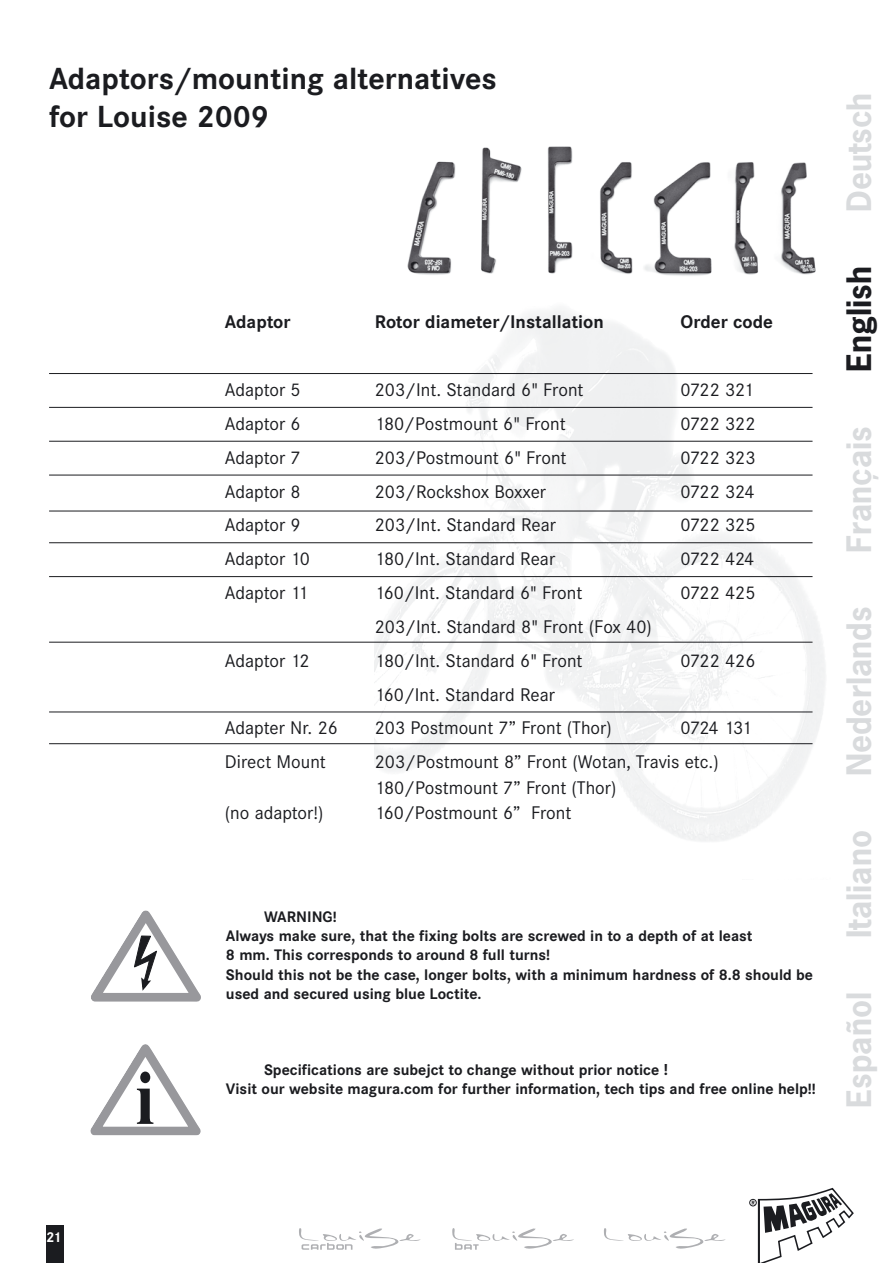
<style>
.page{position:relative;width:893px;height:1263px;background:#fff}
.page>*{position:absolute;margin:0;border:0;box-sizing:border-box;transform-origin:0 0}
.t1{font:700 31.65px/38.1px "Corporate S";color:#1b1c20}
.t2{font:700 31.65px "News Gothic";color:#d9dbdd}
.t3{font:700 31.65px "News Gothic";color:#1b1c20}
.t4{font:19.05px/25.3px "Corporate S";color:#1b1c20}
.t5{font:700 19.05px "Corporate S";color:#1b1c20}
.t6{font:700 15.9px/19px "Corporate S";color:#1b1c20}
.t7{font:700 14.85px "Corporate S";color:#fff}
.s1{font-size:16.95px}
</style>
<div class="page">
<div style="left:749px;top:1199px;width:8px;height:7px;border:1px solid #1b1c20;border-radius:50%"></div>
<svg style="left:752px;top:1187px;width:102px;height:76px"></svg>
<svg style="left:604px;top:1228px;width:122px;height:20px"></svg>
<svg style="left:452px;top:1228px;width:122px;height:22px"></svg>
<svg style="left:299px;top:1228px;width:122px;height:22px"></svg>
<div style="left:46px;top:1225px;width:18px;height:38px;background:#1b1c20"></div>
<svg style="left:91px;top:910px;width:110px;height:92px"></svg>
<svg style="left:90px;top:1044px;width:111px;height:91px"></svg>
<hr style="left:49px;top:373px;width:763px;height:1px;background:#1b1c20">
<hr style="left:49px;top:407px;width:763px;height:1px;background:#1b1c20">
<hr style="left:49px;top:441px;width:763px;height:1px;background:#1b1c20">
<hr style="left:49px;top:475px;width:763px;height:1px;background:#1b1c20">
<hr style="left:49px;top:511px;width:763px;height:1px;background:#1b1c20">
<hr style="left:49px;top:542px;width:763px;height:1px;background:#1b1c20">
<hr style="left:49px;top:576px;width:763px;height:1px;background:#1b1c20">
<hr style="left:49px;top:642px;width:763px;height:1px;background:#1b1c20">
<hr style="left:49px;top:712px;width:763px;height:1px;background:#1b1c20">
<hr style="left:49px;top:743px;width:763px;height:1px;background:#1b1c20">
<img style="left:407px;top:146px;width:409px;height:130px">
<h1 class="t1" style="left:49px;top:63px;width:449px">Adaptors/mounting alternatives for Louise 2009</h1>
<p class="t5" style="left:225px;top:316px;width:67px">Adaptor</p>
<p class="t5" style="left:375px;top:316px;width:231px">Rotor diameter/Installation</p>
<p class="t5" style="left:681px;top:316px;width:94px">Order code</p>
<p class="t4" style="left:225px;top:379px;width:77px">Adaptor 5</p>
<p class="t4" style="left:375px;top:379px;width:210px">203/Int. Standard 6" Front</p>
<p class="t4" style="left:681px;top:379px;width:75px">0722 321</p>
<p class="t4" style="left:225px;top:413px;width:77px">Adaptor 6</p>
<p class="t4" style="left:375px;top:413px;width:192px">180/Postmount 6" Front</p>
<p class="t4" style="left:681px;top:413px;width:76px">0722 322</p>
<p class="t4" style="left:225px;top:447px;width:77px">Adaptor 7</p>
<p class="t4" style="left:375px;top:447px;width:193px">203/Postmount 6" Front</p>
<p class="t4" style="left:681px;top:447px;width:76px">0722 323</p>
<p class="t4" style="left:225px;top:480px;width:77px">Adaptor 8</p>
<p class="t4" style="left:375px;top:480px;width:173px">203/Rockshox Boxxer</p>
<p class="t4" style="left:681px;top:480px;width:75px">0722 324</p>
<p class="t4" style="left:225px;top:514px;width:77px">Adaptor 9</p>
<p class="t4" style="left:375px;top:514px;width:183px">203/Int. Standard Rear</p>
<p class="t4" style="left:681px;top:514px;width:76px">0722 325</p>
<p class="t4" style="left:225px;top:548px;width:87px">Adaptor 10</p>
<p class="t4" style="left:375px;top:548px;width:182px">180/Int. Standard Rear</p>
<p class="t4" style="left:681px;top:548px;width:75px">0722 424</p>
<p class="t4" style="left:225px;top:582px;width:85px">Adaptor 11</p>
<p class="t4" style="left:375px;top:582px;width:209px">160/Int. Standard 6" Front</p>
<p class="t4" style="left:680px;top:582px;width:76px">0722 425</p>
<p class="t4" style="left:375px;top:616px;width:279px">203/Int. Standard 8" Front (Fox 40)</p>
<p class="t4" style="left:225px;top:650px;width:86px">Adaptor 12</p>
<p class="t4" style="left:375px;top:650px;width:209px">180/Int. Standard 6" Front</p>
<p class="t4" style="left:680px;top:650px;width:76px">0722 426</p>
<p class="t4" style="left:375px;top:684px;width:182px">160/Int. Standard Rear</p>
<p class="t4" style="left:225px;top:717px;width:115px">Adapter Nr. 26</p>
<p class="t4" style="left:375px;top:717px;width:238px">203 Postmount 7” Front (Thor)</p>
<p class="t4" style="left:681px;top:717px;width:73px">0724 131</p>
<p class="t4" style="left:225px;top:751px;width:102px">Direct Mount</p>
<p class="t4" style="left:375px;top:751px;width:345px">203/Postmount 8” Front (Wotan, Travis etc.)<br>180/Postmount 7” Front (Thor)</p>
<p class="t4" style="left:225px;top:802px;width:100px">(no adaptor!)</p>
<p class="t4" style="left:375px;top:802px;width:198px">160/Postmount 6” Front</p>
<p class="t6" style="left:226px;top:909px;width:589px;text-indent:38px">WARNING!<br>Always make sure, that the fixing bolts are screwed in to a depth of at least<br>8 mm. This corresponds to around 8 full turns!<br>Should this not be the case, longer bolts, with a minimum hardness of 8.8 should be used and secured using blue Loctite.</p>
<p class="t6" style="left:226px;top:1061px;width:591px;text-indent:38px">Specifications are subejct to change without prior notice <span class="s1">!<br></span>Visit our website magura.com for further information, tech tips and free online help!!</p>
<h1 class="t2" style="left:847px;top:212px;width:121px;rotate:-90deg">Deutsch</h1>
<h1 class="t3" style="left:847px;top:372px;width:107px;rotate:-90deg">English</h1>
<h1 class="t2" style="left:847px;top:553px;width:128px;rotate:-90deg">Français</h1>
<h1 class="t2" style="left:847px;top:776px;width:171px;rotate:-90deg">Nederlands</h1>
<h1 class="t2" style="left:847px;top:938px;width:109px;rotate:-90deg">Italiano</h1>
<h1 class="t2" style="left:847px;top:1107px;width:117px;rotate:-90deg">Español</h1>
<p class="t7" style="left:46px;top:1232px;width:17px">21</p>
</div>
